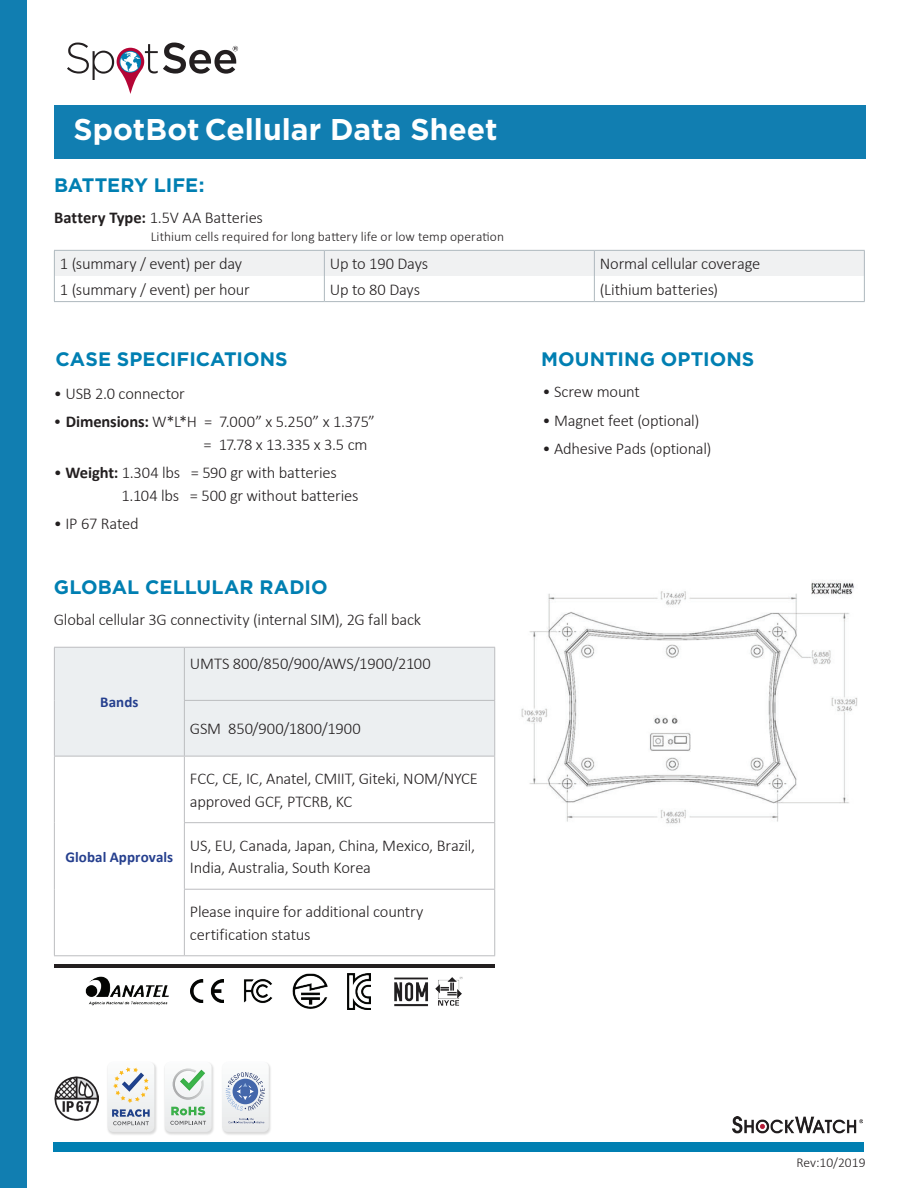
<style>
.page{position:relative;width:918px;height:1188px;background:#fff}
.page>*{position:absolute;margin:0;border:0;box-sizing:border-box;transform-origin:0 0}
.t1{font:700 30px "Gotham";color:#fff}
.t2{font:700 19.5px "Gotham";color:#007fb2}
.t3{font:300 16.5px/22.5px "Calibri";letter-spacing:-.015em;color:#231f20}
.t4{font:700 15px "Calibri";letter-spacing:.005em;color:#253f8e}
.t5{font:300 13.5px "Calibri";letter-spacing:.005em;color:#231f20}
.s1{font-weight:700}
.s2{font-family:"Gotham";font-weight:700;font-size:15px}
</style>
<div class="page">
<div style="left:0;top:0;width:27px;height:1188px;background:#117eb1"></div>
<div style="left:54px;top:105px;width:811px;height:54px;background:#117eb1"></div>
<svg style="left:67px;top:43px;width:171px;height:51px"></svg>
<img style="left:521px;top:581px;width:337px;height:243px">
<img style="left:164px;top:1065px;width:50px;height:70px">
<svg style="left:165px;top:1063px;width:47px;height:69px"></svg>
<img style="left:224px;top:1065px;width:47px;height:70px">
<svg style="left:222px;top:1063px;width:47px;height:69px"></svg>
<img style="left:107px;top:1064px;width:50px;height:71px">
<svg style="left:108px;top:1063px;width:46px;height:69px"></svg>
<img style="left:55px;top:1077px;width:43px;height:43px">
<img style="left:85px;top:976px;width:84px;height:30px">
<img style="left:191px;top:979px;width:33px;height:24px">
<img style="left:244px;top:979px;width:28px;height:24px">
<img style="left:394px;top:977px;width:69px;height:30px">
<img style="left:292px;top:973px;width:36px;height:36px">
<img style="left:348px;top:974px;width:23px;height:35px">
<div style="left:55px;top:648px;width:439px;height:108px;background:#eceff1"></div>
<hr style="left:54px;top:647px;width:130px;height:1px;background:#bcbdc0">
<hr style="left:54px;top:648px;width:1px;height:52px;background:#bcbdc0">
<hr style="left:184px;top:647px;width:311px;height:1px;background:#bcbdc0">
<hr style="left:184px;top:648px;width:1px;height:52px;background:#bcbdc0">
<hr style="left:494px;top:648px;width:1px;height:52px;background:#bcbdc0">
<hr style="left:54px;top:700px;width:1px;height:56px;background:#bcbdc0">
<hr style="left:184px;top:700px;width:311px;height:1px;background:#bcbdc0">
<hr style="left:184px;top:701px;width:1px;height:55px;background:#bcbdc0">
<hr style="left:494px;top:701px;width:1px;height:55px;background:#bcbdc0">
<hr style="left:54px;top:756px;width:130px;height:1px;background:#bcbdc0">
<hr style="left:54px;top:756px;width:1px;height:67px;background:#bcbdc0">
<hr style="left:184px;top:756px;width:311px;height:1px;background:#bcbdc0">
<hr style="left:184px;top:756px;width:1px;height:66px;background:#bcbdc0">
<hr style="left:494px;top:756px;width:1px;height:66px;background:#bcbdc0">
<hr style="left:54px;top:823px;width:1px;height:66px;background:#bcbdc0">
<hr style="left:184px;top:822px;width:311px;height:1px;background:#bcbdc0">
<hr style="left:184px;top:823px;width:1px;height:66px;background:#bcbdc0">
<hr style="left:494px;top:823px;width:1px;height:66px;background:#bcbdc0">
<hr style="left:54px;top:889px;width:1px;height:66px;background:#bcbdc0">
<hr style="left:184px;top:889px;width:311px;height:1px;background:#bcbdc0">
<hr style="left:184px;top:890px;width:1px;height:65px;background:#bcbdc0">
<hr style="left:494px;top:890px;width:1px;height:65px;background:#bcbdc0">
<hr style="left:54px;top:955px;width:130px;height:1px;background:#bcbdc0">
<hr style="left:184px;top:955px;width:311px;height:1px;background:#bcbdc0">
<svg style="left:54px;top:250px;width:811px;height:51px"></svg>
<hr style="left:54px;top:301px;width:270px;height:1px;background:#aeb8be">
<hr style="left:324px;top:301px;width:270px;height:1px;background:#aeb8be">
<hr style="left:594px;top:301px;width:271px;height:1px;background:#aeb8be">
<hr style="left:55px;top:964px;width:440px;height:3px;background:#231f20">
<div style="left:54px;top:1142px;width:810px;height:9px;background:#007fb2"></div>
<img style="left:732px;top:1116px;width:131px;height:18px">
<h1 class="t1" style="left:74px;top:112px;width:426px">SpotBot Cellular Data Sheet</h1>
<p class="t2" style="left:54px;top:174px;width:152px">BATTERY LIFE:</p>
<p class="t3" style="left:54px;top:206px;width:211px"><span class="s1">Battery Type:</span> 1.5V AA Batteries</p>
<p class="t5" style="left:151px;top:228px;width:355px">Lithium cells required for long battery life or low temp operation</p>
<p class="t3" style="left:60px;top:252px;width:184px">1 (summary / event) per day</p>
<p class="t3" style="left:330px;top:252px;width:100px">Up to 190 Days</p>
<p class="t3" style="left:600px;top:252px;width:162px">Normal cellular coverage</p>
<p class="t3" style="left:60px;top:277px;width:191px">1 (summary / event) per hour</p>
<p class="t3" style="left:330px;top:277px;width:92px">Up to 80 Days</p>
<p class="t3" style="left:600px;top:277px;width:120px">(Lithium batteries)</p>
<p class="t2" style="left:56px;top:348px;width:234px">CASE SPECIFICATIONS</p>
<p class="t3" style="left:54px;top:381px;width:133px">• USB 2.0 connector</p>
<p class="t3" style="left:204px;top:410px;width:173px;text-indent:-150px"><span class="s2">•</span> <span class="s1">Dimensions:</span> W*L*H = 7.000” x 5.250” x 1.375” = 17.78 x 13.335 x 3.5 cm</p>
<p class="t3" style="left:122px;top:461px;width:238px;text-indent:-68px">• <span class="s1">Weight:</span> 1.304 lbs = 590 gr with batteries<br>1.104 lbs = 500 gr without batteries</p>
<p class="t3" style="left:54px;top:512px;width:86px">• IP 67 Rated</p>
<p class="t2" style="left:54px;top:576px;width:275px">GLOBAL CELLULAR RADIO</p>
<p class="t3" style="left:54px;top:608px;width:369px">Global cellular 3G connectivity (internal SIM), 2G fall back</p>
<p class="t4" style="left:100px;top:693px;width:40px">Bands</p>
<p class="t4" style="left:65px;top:847px;width:109px">Global Approvals</p>
<p class="t3" style="left:190px;top:651px;width:243px">UMTS 800/850/900/AWS/1900/2100</p>
<p class="t3" style="left:190px;top:717px;width:172px">GSM 850/900/1800/1900</p>
<p class="t3" style="left:190px;top:767px;width:290px">FCC, CE, IC, Anatel, CMIIT, Giteki, NOM/NYCE approved GCF, PTCRB, KC</p>
<p class="t3" style="left:190px;top:833px;width:287px">US, EU, Canada, Japan, China, Mexico, Brazil,<br>India, Australia, South Korea</p>
<p class="t3" style="left:190px;top:900px;width:235px">Please inquire for additional country certification status</p>
<p class="t2" style="left:541px;top:348px;width:215px">MOUNTING OPTIONS</p>
<p class="t3" style="left:543px;top:380px;width:99px">• Screw mount</p>
<p class="t3" style="left:543px;top:408px;width:158px">• Magnet feet (optional)</p>
<p class="t3" style="left:543px;top:437px;width:171px">• Adhesive Pads (optional)</p>
<p class="t5" style="left:797px;top:1154px;width:70px">Rev:10/2019</p>
</div>
